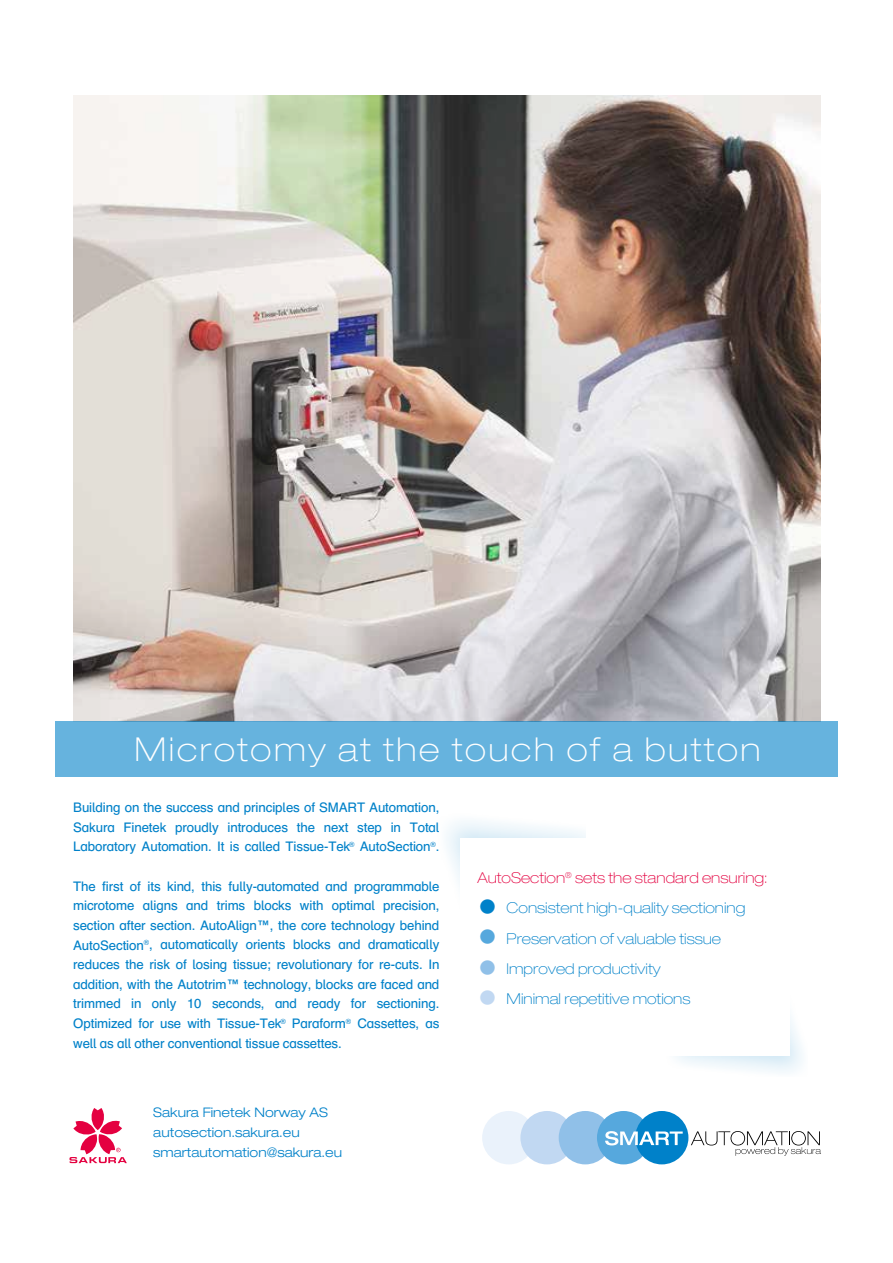
<style>
.page{position:relative;width:893px;height:1263px;background:#fff}
.page>*{position:absolute;margin:0;border:0;box-sizing:border-box;transform-origin:0 0}
.t1{font:100 expanded 33px "Helvetica Neue LT Std";letter-spacing:.08em;color:#fff}
.t2{font:100 expanded 15px "Helvetica Neue LT Std";color:#0081c9}
.t3{font:100 expanded 15px "Helvetica Neue LT Std";color:#e40040}
.t4{font:13.2px/19.6px "Schulbuch Nord";letter-spacing:-.01em;color:#0081c9;text-align:justify}
.t5{font:300 expanded 13.2px/19.6px "Helvetica Neue LT Std";color:#0081c9}
.s1{font-size:40.5px}
.s2{font-size:40.5px;color:#56a8dd}
.s3{font-size:40.5px;color:#90c0e8}
.s4{font-size:40.5px;color:#c1d8f2}
</style>
<div class="page">
<img style="left:73px;top:96px;width:747px;height:626px">
<svg style="left:69px;top:1108px;width:58px;height:55px"></svg>
<svg style="left:446px;top:821px;width:140px;height:62px;fill:#f1f8fb"></svg>
<svg style="left:676px;top:1017px;width:126px;height:56px;fill:#f0f7fb"></svg>
<div style="left:460px;top:838px;width:330px;height:218px;background:#fff"></div>
<div style="left:482px;top:1111px;width:53px;height:53px;background:#eaf2fb;border-radius:50%"></div>
<div style="left:520px;top:1111px;width:54px;height:53px;background:#c1d8f2;border-radius:50%"></div>
<div style="left:559px;top:1111px;width:53px;height:53px;background:#90c0e8;border-radius:50%"></div>
<div style="left:597px;top:1111px;width:53px;height:53px;background:#56a8dd;border-radius:50%"></div>
<div style="left:635px;top:1111px;width:53px;height:53px;background:#0081c9;border-radius:50%"></div>
<svg style="left:605px;top:1131px;width:78px;height:14px"></svg>
<svg style="left:691px;top:1131px;width:130px;height:25px"></svg>
<div style="left:55px;top:722px;width:783px;height:55px;background:#66b3de"></div>
<h1 class="t1" style="left:135px;top:730px;width:628px">Microtomy at the touch of a button</h1>
<p class="t4" style="left:73px;top:797px;width:368px">Building on the success and principles of SMART Automation, Sakura Finetek proudly introduces the next step in Total Laboratory Automation. It is called Tissue-Tek<sup>®</sup> AutoSection<sup>®</sup>.</p>
<p class="t4" style="left:73px;top:876px;width:368px">The first of its kind, this fully-automated and programmable microtome aligns and trims blocks with optimal precision, section after section. AutoAlign™, the core technology behind AutoSection<sup>®</sup>, automatically orients blocks and dramatically reduces the risk of losing tissue; revolutionary for re-cuts. In addition, with the Autotrim™ technology, blocks are faced and trimmed in only 10 seconds, and ready for sectioning.<br>Optimized for use with Tissue-Tek<sup>®</sup> Paraform<sup>®</sup> Cassettes, as well as all other conventional tissue cassettes.</p>
<p class="t5" style="left:153px;top:1103px;width:190px">Sakura Finetek Norway AS autosection.sakura.eu smartautomation@sakura.eu</p>
<p class="t3" style="left:477px;top:869px;width:292px">AutoSection<sup>®</sup> sets the standard ensuring:</p>
<p class="t2" style="left:477px;top:899px;width:270px"><span class="s1">•</span> Consistent high-quality sectioning</p>
<p class="t2" style="left:477px;top:929px;width:245px"><span class="s2">•</span> Preservation of valuable tissue</p>
<p class="t2" style="left:477px;top:960px;width:185px"><span class="s3">•</span> Improved productivity</p>
<p class="t2" style="left:477px;top:990px;width:215px"><span class="s4">•</span> Minimal repetitive motions</p>
</div>
